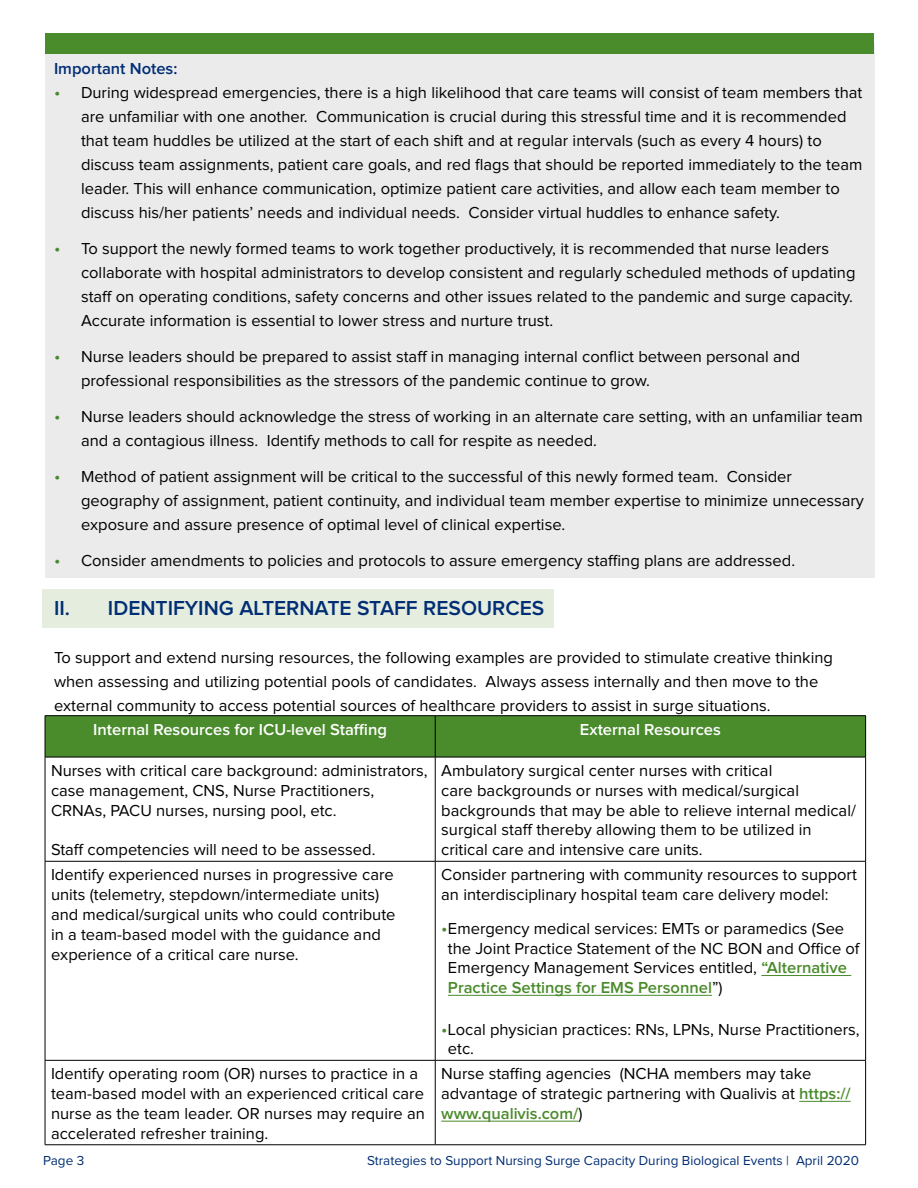
<style>
.page{position:relative;width:918px;height:1188px;background:#fff}
.page>*{position:absolute;margin:0;border:0;box-sizing:border-box;transform-origin:0 0}
.t1{font:600 21px "Proxima Nova";color:#002d74}
.t2{font:16.5px/19.8px "Proxima Nova";color:#000}
.t3{font:600 16.5px "Proxima Nova";color:#fff}
.t4{font:600 16.5px "Proxima Nova";color:#002d74}
.t5{font:13.5px "Proxima Nova";color:#002d74}
.s1{font-size:18px;color:#4a8b2c}
.s2{font-weight:600;color:#4a8b2c}
</style>
<div class="page">
<div style="left:42px;top:589px;width:512px;height:38px;background:#e5eddf"></div>
<div style="left:45px;top:43px;width:830px;height:535px;background:#ebebec"></div>
<div style="left:46px;top:716px;width:819px;height:41px;background:#4a8b2c"></div>
<hr style="left:45px;top:715px;width:390px;height:1px;background:#000">
<hr style="left:45px;top:716px;width:1px;height:41px;background:#000">
<hr style="left:435px;top:715px;width:431px;height:1px;background:#000">
<hr style="left:435px;top:716px;width:1px;height:41px;background:#000">
<hr style="left:865px;top:716px;width:1px;height:41px;background:#000">
<hr style="left:435px;top:757px;width:1px;height:104px;background:#000">
<hr style="left:45px;top:757px;width:390px;height:1px;background:#000">
<hr style="left:45px;top:757px;width:1px;height:104px;background:#000">
<hr style="left:435px;top:757px;width:431px;height:1px;background:#000">
<hr style="left:865px;top:757px;width:1px;height:104px;background:#000">
<hr style="left:435px;top:861px;width:431px;height:1px;background:#000">
<hr style="left:865px;top:861px;width:1px;height:199px;background:#000">
<hr style="left:45px;top:861px;width:390px;height:1px;background:#000">
<hr style="left:45px;top:861px;width:1px;height:199px;background:#000">
<hr style="left:435px;top:861px;width:1px;height:199px;background:#000">
<hr style="left:45px;top:1060px;width:390px;height:1px;background:#000">
<hr style="left:45px;top:1061px;width:1px;height:84px;background:#000">
<hr style="left:45px;top:1145px;width:390px;height:1px;background:#000">
<hr style="left:435px;top:1060px;width:431px;height:1px;background:#000">
<hr style="left:435px;top:1061px;width:1px;height:84px;background:#000">
<hr style="left:865px;top:1061px;width:1px;height:84px;background:#000">
<hr style="left:435px;top:1145px;width:431px;height:1px;background:#000">
<hr style="left:761px;top:975px;width:90px;height:1px;background:#4a8b2c">
<hr style="left:448px;top:995px;width:264px;height:1px;background:#4a8b2c">
<hr style="left:799px;top:1101px;width:52px;height:1px;background:#4a8b2c">
<hr style="left:441px;top:1121px;width:137px;height:1px;background:#4a8b2c">
<div style="left:45px;top:33px;width:829px;height:21px;background:#4a8b2c"></div>
<p class="t4" style="left:54px;top:59px;width:125px">Important Notes:</p>
<p class="t2" style="left:81px;top:80px;width:783px;line-height:24px;text-indent:-27px"><span class="s1">•</span> During widespread emergencies, there is a high likelihood that care teams will consist of team members that are unfamiliar with one another. Communication is crucial during this stressful time and it is recommended that team huddles be utilized at the start of each shift and at regular intervals (such as every 4 hours) to discuss team assignments, patient care goals, and red flags that should be reported immediately to the team leader. This will enhance communication, optimize patient care activities, and allow each team member to discuss his/her patients’ needs and individual needs. Consider virtual huddles to enhance safety.</p>
<p class="t2" style="left:81px;top:236px;width:776px;line-height:24px;text-indent:-27px"><span class="s1">•</span> To support the newly formed teams to work together productively, it is recommended that nurse leaders collaborate with hospital administrators to develop consistent and regularly scheduled methods of updating staff on operating conditions, safety concerns and other issues related to the pandemic and surge capacity.<br>Accurate information is essential to lower stress and nurture trust.</p>
<p class="t2" style="left:81px;top:344px;width:721px;line-height:24px;text-indent:-27px"><span class="s1">•</span> Nurse leaders should be prepared to assist staff in managing internal conflict between personal and professional responsibilities as the stressors of the pandemic continue to grow.</p>
<p class="t2" style="left:81px;top:404px;width:783px;line-height:24px;text-indent:-27px"><span class="s1">•</span> Nurse leaders should acknowledge the stress of working in an alternate care setting, with an unfamiliar team and a contagious illness. Identify methods to call for respite as needed.</p>
<p class="t2" style="left:81px;top:464px;width:785px;line-height:24px;text-indent:-27px"><span class="s1">•</span> Method of patient assignment will be critical to the successful of this newly formed team. Consider geography of assignment, patient continuity, and individual team member expertise to minimize unnecessary exposure and assure presence of optimal level of clinical expertise.</p>
<p class="t2" style="left:54px;top:551px;width:743px"><span class="s1">•</span> Consider amendments to policies and protocols to assure emergency staffing plans are addressed.</p>
<p class="t1" style="left:54px;top:596px;width:492px">II. IDENTIFYING ALTERNATE STAFF RESOURCES</p>
<p class="t2" style="left:54px;top:646px;width:781px;line-height:24px">To support and extend nursing resources, the following examples are provided to stimulate creative thinking when assessing and utilizing potential pools of candidates. Always assess internally and then move to the external community to access potential sources of healthcare providers to assist in surge situations.</p>
<p class="t3" style="left:93px;top:720px;width:295px">Internal Resources for ICU-level Staffing</p>
<p class="t3" style="left:580px;top:720px;width:142px">External Resources</p>
<p class="t2" style="left:51px;top:761px;width:378px">Nurses with critical care background: administrators, case management, CNS, Nurse Practitioners,<br>CRNAs, PACU nurses, nursing pool, etc.</p>
<p class="t2" style="left:51px;top:840px;width:326px">Staff competencies will need to be assessed.</p>
<p class="t2" style="left:441px;top:761px;width:416px">Ambulatory surgical center nurses with critical<br>care backgrounds or nurses with medical/surgical backgrounds that may be able to relieve internal medical/ surgical staff thereby allowing them to be utilized in critical care and intensive care units.</p>
<p class="t2" style="left:51px;top:865px;width:346px">Identify experienced nurses in progressive care units (telemetry, stepdown/intermediate units) and medical/surgical units who could contribute in a team-based model with the guidance and experience of a critical care nurse.</p>
<p class="t2" style="left:441px;top:865px;width:417px">Consider partnering with community resources to support an interdisciplinary hospital team care delivery model:</p>
<p class="t2" style="left:448px;top:919px;width:413px;text-indent:-7px"><span class="s1">•</span>Emergency medical services: EMTs or paramedics (See the Joint Practice Statement of the NC BON and Office of Emergency Management Services entitled, <span class="s2">“Alternative Practice Settings for EMS Personnel</span>”)</p>
<p class="t2" style="left:448px;top:1020px;width:413px;text-indent:-7px"><span class="s1">•</span>Local physician practices: RNs, LPNs, Nurse Practitioners, etc.</p>
<p class="t2" style="left:51px;top:1064px;width:375px">Identify operating room (OR) nurses to practice in a team-based model with an experienced critical care nurse as the team leader. OR nurses may require an accelerated refresher training.</p>
<p class="t2" style="left:441px;top:1064px;width:411px">Nurse staffing agencies (NCHA members may take advantage of strategic partnering with Qualivis at <span class="s2">https:// www.qualivis.com/</span>)</p>
<p class="t5" style="left:43px;top:1153px;width:43px">Page 3</p>
<p class="t5" style="left:367px;top:1153px;width:493px">Strategies to Support Nursing Surge Capacity During Biological Events | April 2020</p>
</div>
